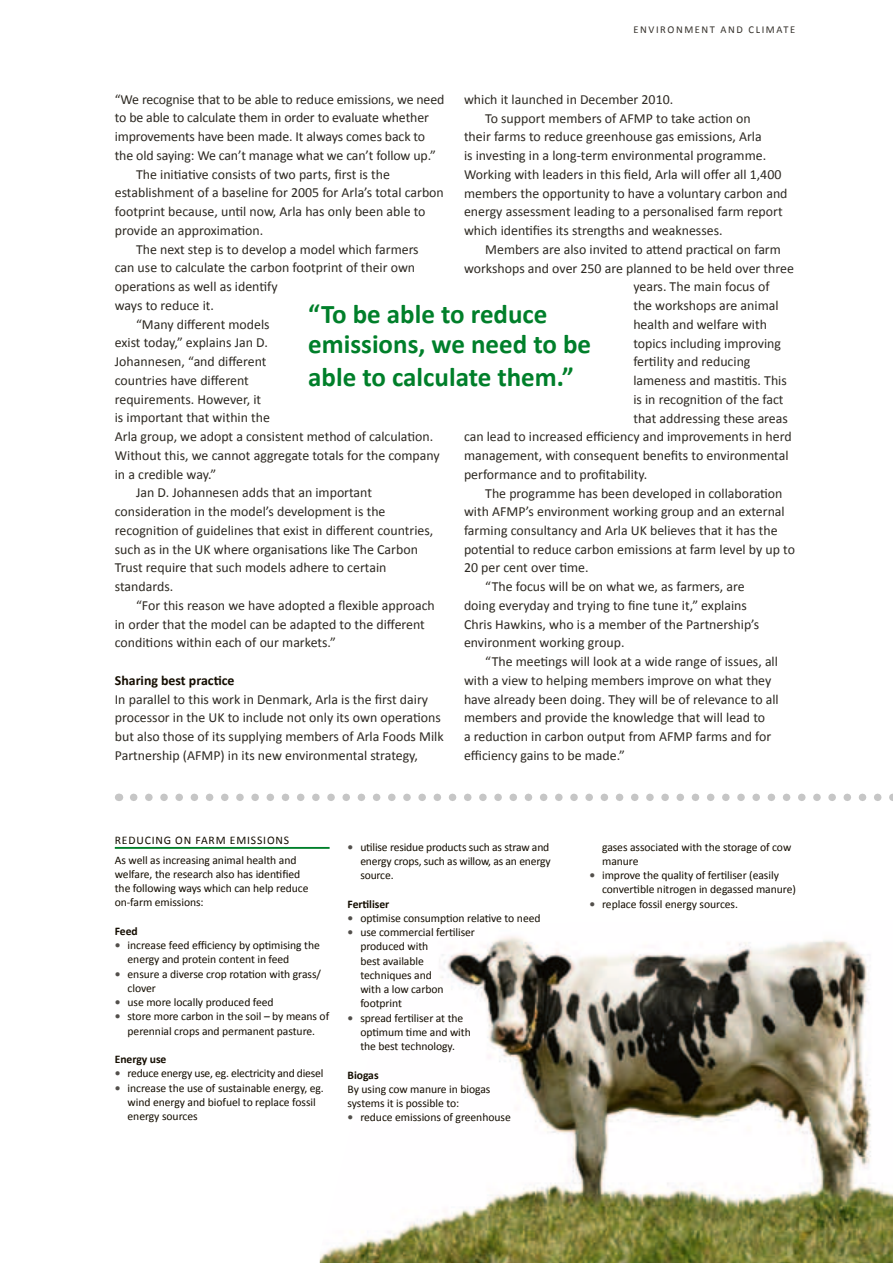
<style>
.page{position:relative;width:893px;height:1263px;background:#fff}
.page>*{position:absolute;margin:0;border:0;box-sizing:border-box;transform-origin:0 0}
.t1{font:700 27px/30px "Calibri";color:#007f2a}
.t2{font:13.8px/18.8px "Calibri";color:#2d2922}
.t3{font:700 13.8px "Calibri";color:#140d01}
.t4{font:11.7px/14.2px "Calibri";letter-spacing:-.005em;color:#140d01}
.t5{font:700 11.7px "Calibri";letter-spacing:-.015em;color:#140d01}
.t6{font:10.5px "Calibri";letter-spacing:.15em;color:#35312b}
.s1{font-weight:700;color:#524f4b}
</style>
<div class="page">
<img style="left:320px;top:936px;width:573px;height:327px">
<hr style="left:115px;top:847px;width:215px;height:2px;background:#007f2a">
<svg style="left:134px;top:794px;width:759px;height:7px"></svg>
<p class="t6" style="left:633px;top:23px;width:141px">environment and climate</p>
<p class="t2" style="left:115px;top:89px;width:331px">“We recognise that to be able to reduce emissions, we need</p>
<p class="t2" style="left:115px;top:108px;width:316px">to be able to calculate them in order to evaluate whether</p>
<p class="t2" style="left:115px;top:127px;width:312px">improvements have been made. It always comes back to</p>
<p class="t2" style="left:115px;top:145px;width:322px">the old saying: We can’t manage what we can’t follow up.”</p>
<p class="t2" style="left:136px;top:164px;width:255px">The initiative consists of two parts, first is the</p>
<p class="t2" style="left:115px;top:183px;width:331px">establishment of a baseline for 2005 for Arla’s total carbon</p>
<p class="t2" style="left:115px;top:201px;width:312px">footprint because, until now, Arla has only been able to</p>
<p class="t2" style="left:115px;top:220px;width:150px">provide an approximation.</p>
<p class="t2" style="left:136px;top:239px;width:284px">The next step is to develop a model which farmers</p>
<p class="t2" style="left:115px;top:258px;width:302px">can use to calculate the carbon footprint of their own</p>
<p class="t2" style="left:115px;top:276px;width:164px">operations as well as identify</p>
<p class="t2" style="left:115px;top:295px;width:101px">ways to reduce it.</p>
<p class="t2" style="left:136px;top:314px;width:135px">“Many different models</p>
<p class="t2" style="left:115px;top:333px;width:155px">exist today,” explains Jan D.</p>
<p class="t2" style="left:115px;top:351px;width:153px">Johannesen, “and different</p>
<p class="t2" style="left:115px;top:370px;width:136px">countries have different</p>
<p class="t2" style="left:115px;top:389px;width:148px">requirements. H owever, it</p>
<p class="t2" style="left:115px;top:408px;width:157px">is important that within the</p>
<p class="t2" style="left:115px;top:426px;width:320px">Arla group, we adopt a consistent method of calculation.</p>
<p class="t2" style="left:115px;top:445px;width:326px">Without this, we cannot aggregate totals for the company</p>
<p class="t2" style="left:115px;top:464px;width:103px">in a credible way.”</p>
<p class="t2" style="left:136px;top:483px;width:238px">Jan D. Johannesen adds that an important</p>
<p class="t2" style="left:115px;top:501px;width:272px">consideration in the model’s development is the</p>
<p class="t2" style="left:115px;top:520px;width:320px">recognition of guidelines that exist in different countries,</p>
<p class="t2" style="left:115px;top:539px;width:305px">such as in the UK where organisations like The Carbon</p>
<p class="t2" style="left:115px;top:558px;width:273px">Trust require that such models adhere to certain</p>
<p class="t2" style="left:115px;top:576px;width:60px">standards.</p>
<p class="t2" style="left:136px;top:595px;width:300px">“For this reason we have adopted a flexible approach</p>
<p class="t2" style="left:115px;top:614px;width:312px">in order that the model can be adapted to the different</p>
<p class="t2" style="left:115px;top:633px;width:223px">conditions within each of our markets.”</p>
<p class="t3" style="left:115px;top:672px;width:121px">Sharing best practice</p>
<p class="t2" style="left:115px;top:689px;width:330px">I n parallel to this work in Denmark, Arla is the first dairy processor in the UK to include not only its own operations but also those of its supplying members of Arla Foods Milk Partnership (AFMP) in its new environmental strategy,</p>
<p class="t2" style="left:464px;top:89px;width:211px">which it launched in December 2010.</p>
<p class="t2" style="left:485px;top:108px;width:267px">To support members of AFMP to take action on</p>
<p class="t2" style="left:464px;top:127px;width:299px">their farms to reduce greenhouse gas emissions, Arla</p>
<p class="t2" style="left:464px;top:145px;width:304px">is investing in a long-term environmental programme.</p>
<p class="t2" style="left:464px;top:164px;width:319px">Working with leaders in this field, Arla will offer all 1,400</p>
<p class="t2" style="left:464px;top:183px;width:325px">members the opportunity to have a voluntary carbon and</p>
<p class="t2" style="left:464px;top:202px;width:320px">energy assessment leading to a personalised farm report</p>
<p class="t2" style="left:464px;top:220px;width:260px">which identifies its strengths and weaknesses.</p>
<p class="t2" style="left:485px;top:239px;width:297px">Members are also invited to attend practical on farm</p>
<p class="t2" style="left:464px;top:258px;width:331px">workshops and over 250 are planned to be held over three</p>
<p class="t2" style="left:633px;top:277px;width:138px">years. The main focus of</p>
<p class="t2" style="left:633px;top:295px;width:147px">the workshops are animal</p>
<p class="t2" style="left:633px;top:314px;width:135px">health and welfare with</p>
<p class="t2" style="left:633px;top:333px;width:149px">topics including improving</p>
<p class="t2" style="left:633px;top:352px;width:119px">fertility and reducing</p>
<p class="t2" style="left:633px;top:370px;width:155px">lameness and mastitis. This</p>
<p class="t2" style="left:633px;top:389px;width:152px">is in recognition of the fact</p>
<p class="t2" style="left:633px;top:408px;width:156px">that addressing these areas</p>
<p class="t2" style="left:464px;top:427px;width:329px">can lead to increased efficiency and improvements in herd</p>
<p class="t2" style="left:464px;top:445px;width:326px">management, with consequent benefits to environmental</p>
<p class="t2" style="left:464px;top:464px;width:185px">performance and to profitability.</p>
<p class="t2" style="left:485px;top:483px;width:299px">The programme has been developed in collaboration</p>
<p class="t2" style="left:464px;top:502px;width:322px">with AFMP’s environment working group and an external</p>
<p class="t2" style="left:464px;top:520px;width:315px">farming consultancy and Arla UK believes that it has the</p>
<p class="t2" style="left:464px;top:539px;width:333px">potential to reduce carbon emissions at farm level by up to</p>
<p class="t2" style="left:464px;top:558px;width:126px">20 per cent over time.</p>
<p class="t2" style="left:485px;top:577px;width:261px">“The focus will be on what we, as farmers, are</p>
<p class="t2" style="left:464px;top:595px;width:284px">doing everyday and trying to fine tune it,” explains</p>
<p class="t2" style="left:464px;top:614px;width:297px">Chris Hawkins, who is a member of the Partnership’s</p>
<p class="t2" style="left:464px;top:633px;width:162px">environment working group.</p>
<p class="t2" style="left:485px;top:652px;width:294px">“The meetings will look at a wide range of issues, all</p>
<p class="t2" style="left:464px;top:670px;width:309px">with a view to helping members improve on what they</p>
<p class="t2" style="left:464px;top:689px;width:316px">have already been doing. They will be of relevance to all</p>
<p class="t2" style="left:464px;top:708px;width:303px">members and provide the knowledge that will lead to</p>
<p class="t2" style="left:464px;top:727px;width:309px">a reduction in carbon output from AFMP farms and for</p>
<p class="t2" style="left:464px;top:745px;width:162px">efficiency gains to be made.”</p>
<h1 class="t1" style="left:308px;top:298px;width:284px">“To be able to reduce emissions, we need to be</h1>
<h1 class="t1" style="left:308px;top:361px;width:267px">able to calculate them.”</h1>
<p class="t4" style="left:115px;top:830px;width:183px;line-height:19.5px;text-indent:115px">em issions<br>As well as increasing animal health and</p>
<p class="t4" style="left:115px;top:866px;width:195px">welfare, the research also has identified the following ways which can help reduce on-farm emissions:</p>
<p class="t5" style="left:115px;top:924px;width:24px">Feed</p>
<p class="t4" style="left:128px;top:937px;width:194px;text-indent:-13px"><span class="s1">•</span> increase feed efficiency by optimising the energy and protein content in feed</p>
<p class="t4" style="left:128px;top:966px;width:195px;text-indent:-13px"><span class="s1">•</span> ensure a diverse crop rotation with grass/ clover</p>
<p class="t4" style="left:115px;top:994px;width:160px"><span class="s1">•</span> use more locally produced feed</p>
<p class="t4" style="left:115px;top:1009px;width:216px;text-align:center"><span class="s1">•</span> store more carbon in the soil – by means of perennial crops and permanent pasture.</p>
<p class="t5" style="left:115px;top:1052px;width:53px">Energy use</p>
<p class="t4" style="left:115px;top:1066px;width:210px"><span class="s1">•</span> reduce energy use, eg. electricity and diesel</p>
<p class="t4" style="left:128px;top:1080px;width:198px;text-indent:-13px"><span class="s1">•</span> increase the use of sustainable energy, eg. wind energy and biofuel to replace fossil energy sources</p>
<p class="t4" style="left:115px;top:832px;width:8px">redu</p>
<p class="t4" style="left:145px;top:832px;width:59px">cing on farm</p>
<p class="t4" style="left:360px;top:839px;width:192px;text-align:justify;text-indent:-13px"><span class="s1">•</span> utilise residue products such as straw and energy crops, such as willow, as an energy source.</p>
<p class="t5" style="left:348px;top:896px;width:43px">Fertiliser</p>
<p class="t4" style="left:348px;top:910px;width:194px"><span class="s1">•</span> optimise consumption relative to need</p>
<p class="t4" style="left:360px;top:924px;width:116px;text-indent:-13px"><span class="s1">•</span> use commercial fertiliser produced with<br>best available techniques and<br>with a low carbon footprint</p>
<p class="t4" style="left:360px;top:1010px;width:112px;text-indent:-13px"><span class="s1">•</span> spread fertiliser at the optimum time and with the best technology.</p>
<p class="t5" style="left:348px;top:1067px;width:33px">Biogas</p>
<p class="t4" style="left:348px;top:1081px;width:144px">By using cow manure in biogas systems it is possible to:</p>
<p class="t4" style="left:348px;top:1110px;width:165px"><span class="s1">•</span> reduce emissions of greenhouse</p>
<p class="t4" style="left:602px;top:839px;width:191px">gases associated with the storage of cow manure</p>
<p class="t4" style="left:602px;top:867px;width:195px;text-indent:-13px"><span class="s1">•</span> improve the quality of fertiliser (easily convertible nitrogen in degassed manure)</p>
<p class="t4" style="left:589px;top:896px;width:150px"><span class="s1">•</span> replace fossil energy sources.</p>
</div>
